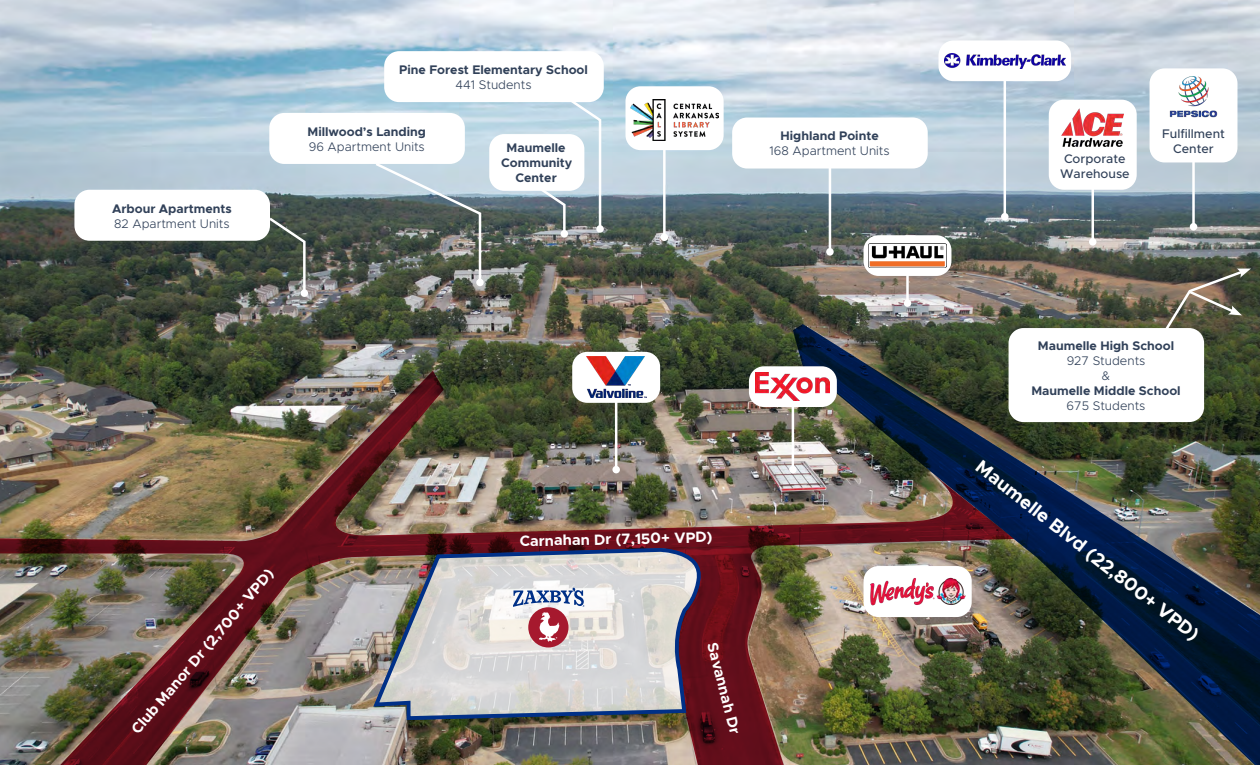
<style>
.page{position:relative;width:1260px;height:765px;background:#fff}
.page>*{position:absolute;margin:0;border:0;box-sizing:border-box;transform-origin:0 0}
.t1{font:700 18.75px "Metropolis";color:#fff}
.t2{font:700 15px "Metropolis";color:#fff}
.t3{font:700 12.5px "Metropolis";color:#314159}
.t4{font:300 12.5px "Metropolis";color:#314159}
.t5{font:500 12.5px "Metropolis";color:#314159}
</style>
<div class="page">
<img style="left:0;top:0;width:1260px;height:371px">
<img style="left:0;top:371px;width:793px;height:394px">
<img style="left:793px;top:324px;width:467px;height:441px">
<hr style="left:615px;top:371px;width:2px;height:99px;background:#fff">
<div style="left:612px;top:466px;width:8px;height:7px;background:#fff;border-radius:50%"></div>
<hr style="left:792px;top:371px;width:2px;height:99px;background:#fff">
<div style="left:789px;top:466px;width:8px;height:7px;background:#fff;border-radius:50%"></div>
<hr style="left:906px;top:272px;width:3px;height:31px;background:#fff">
<div style="left:904px;top:299px;width:7px;height:8px;background:#fff;border-radius:50%"></div>
<hr style="left:829px;top:153px;width:2px;height:99px;background:#fff">
<div style="left:826px;top:248px;width:8px;height:8px;background:#fff;border-radius:50%"></div>
<hr style="left:1092px;top:182px;width:2px;height:60px;background:#fff">
<div style="left:1089px;top:238px;width:8px;height:8px;background:#fff;border-radius:50%"></div>
<hr style="left:1004px;top:79px;width:2px;height:138px;background:#fff">
<div style="left:1001px;top:213px;width:8px;height:7px;background:#fff;border-radius:50%"></div>
<hr style="left:1192px;top:128px;width:3px;height:99px;background:#fff">
<div style="left:1190px;top:223px;width:7px;height:7px;background:#fff;border-radius:50%"></div>
<svg style="left:373px;top:161px;width:109px;height:124px;background:#7a8583"></svg>
<div style="left:476px;top:279px;width:8px;height:7px;background:#fff;border-radius:50%"></div>
<svg style="left:267px;top:215px;width:40px;height:81px;background:#586057"></svg>
<div style="left:301px;top:289px;width:7px;height:8px;background:#fff;border-radius:50%"></div>
<div style="left:561px;top:230px;width:7px;height:7px;background:#fff;border-radius:50%"></div>
<svg style="left:527px;top:94px;width:76px;height:142px;background:#9fb1ba"></svg>
<div style="left:596px;top:225px;width:8px;height:8px;background:#fff;border-radius:50%"></div>
<hr style="left:663px;top:138px;width:3px;height:99px;background:#fff">
<div style="left:661px;top:234px;width:7px;height:7px;background:#fff;border-radius:50%"></div>
<div style="left:572px;top:352px;width:88px;height:51px;background:#fff;border-radius:15px"></div>
<img style="left:586px;top:357px;width:60px;height:41px">
<div style="left:749px;top:366px;width:88px;height:41px;background:#fff;border-radius:15px"></div>
<img style="left:756px;top:372px;width:74px;height:29px">
<div style="left:864px;top:566px;width:108px;height:51px;background:#fff;border-radius:15px"></div>
<img style="left:870px;top:577px;width:96px;height:29px">
<svg style="left:864px;top:235px;width:87px;height:41px"></svg>
<img style="left:869px;top:244px;width:77px;height:23px">
<div style="left:626px;top:86px;width:98px;height:64px;background:#fff;border-radius:15px"></div>
<img style="left:631px;top:100px;width:88px;height:41px">
<div style="left:1049px;top:100px;width:88px;height:90px;background:#fff;border-radius:15px"></div>
<img style="left:1062px;top:108px;width:62px;height:38px">
<div style="left:939px;top:41px;width:132px;height:40px;background:#fff;border-radius:15px"></div>
<img style="left:944px;top:53px;width:121px;height:15px">
<div style="left:1150px;top:68px;width:87px;height:94px;background:#fff;border-radius:15px"></div>
<img style="left:1159px;top:68px;width:69px;height:50px">
<div style="left:732px;top:118px;width:196px;height:51px;background:#fff;border-radius:15px"></div>
<div style="left:384px;top:51px;width:220px;height:51px;background:#fff;border-radius:15px"></div>
<div style="left:269px;top:113px;width:196px;height:51px;background:#fff;border-radius:15px"></div>
<div style="left:489px;top:134px;width:95px;height:57px;background:#fff;border-radius:15px"></div>
<div style="left:74px;top:190px;width:196px;height:51px;background:#fff;border-radius:15px"></div>
<svg style="left:1146px;top:268px;width:105px;height:92px;background:#5e5c49"></svg>
<svg style="left:663px;top:545px;width:122px;height:220px;background:#6f302d"></svg>
<svg style="left:372px;top:547px;width:330px;height:174px;background:#b9b4b7"></svg>
<div style="left:528px;top:607px;width:41px;height:40px;background:#a6192e;border-radius:50%"></div>
<svg style="left:513px;top:588px;width:71px;height:54px"></svg>
<div style="left:1009px;top:328px;width:195px;height:94px;background:#fff;border-radius:15px"></div>
<p class="t3" style="left:112px;top:200px;width:121px">Arbour Apartments</p>
<p class="t4" style="left:114px;top:216px;width:117px">82 Apartment Units</p>
<p class="t3" style="left:399px;top:62px;width:190px">Pine Forest Elementary School</p>
<p class="t4" style="left:456px;top:77px;width:77px">441 Students</p>
<p class="t3" style="left:308px;top:124px;width:120px">Millwood’s Landing</p>
<p class="t4" style="left:309px;top:139px;width:117px">96 Apartment Units</p>
<p class="t3" style="left:507px;top:140px;width:61px">Maumelle</p>
<p class="t3" style="left:501px;top:155px;width:73px">Community</p>
<p class="t3" style="left:516px;top:170px;width:43px">Center</p>
<p class="t3" style="left:781px;top:128px;width:100px">Highland Pointe</p>
<p class="t4" style="left:770px;top:143px;width:122px">168 Apartment Units</p>
<p class="t2" style="left:127px;top:726px;width:213px;rotate:-50deg">Club Manor Dr (2,700+ VPD)</p>
<p class="t2" style="left:519px;top:531px;width:195px;rotate:-1deg">Carnahan Dr (7,150+ VPD)</p>
<p class="t2" style="left:721px;top:640px;width:95px;rotate:75deg">Savannah Dr</p>
<p class="t5" style="left:1064px;top:151px;width:63px">Corporate</p>
<p class="t5" style="left:1060px;top:166px;width:71px">Warehouse</p>
<p class="t5" style="left:1162px;top:126px;width:64px">Fulfillment</p>
<p class="t5" style="left:1173px;top:141px;width:42px">Center</p>
<p class="t3" style="left:1038px;top:338px;width:138px">Maumelle High School</p>
<p class="t4" style="left:1067px;top:353px;width:80px">927 Students</p>
<p class="t4" style="left:1102px;top:368px;width:10px">&amp;</p>
<p class="t3" style="left:1031px;top:383px;width:151px">Maumelle Middle School</p>
<p class="t4" style="left:1067px;top:398px;width:80px">675 Students</p>
<p class="t1" style="left:985px;top:455px;width:280px;rotate:38deg">Maumelle Blvd (22,800+ VPD)</p>
</div>
